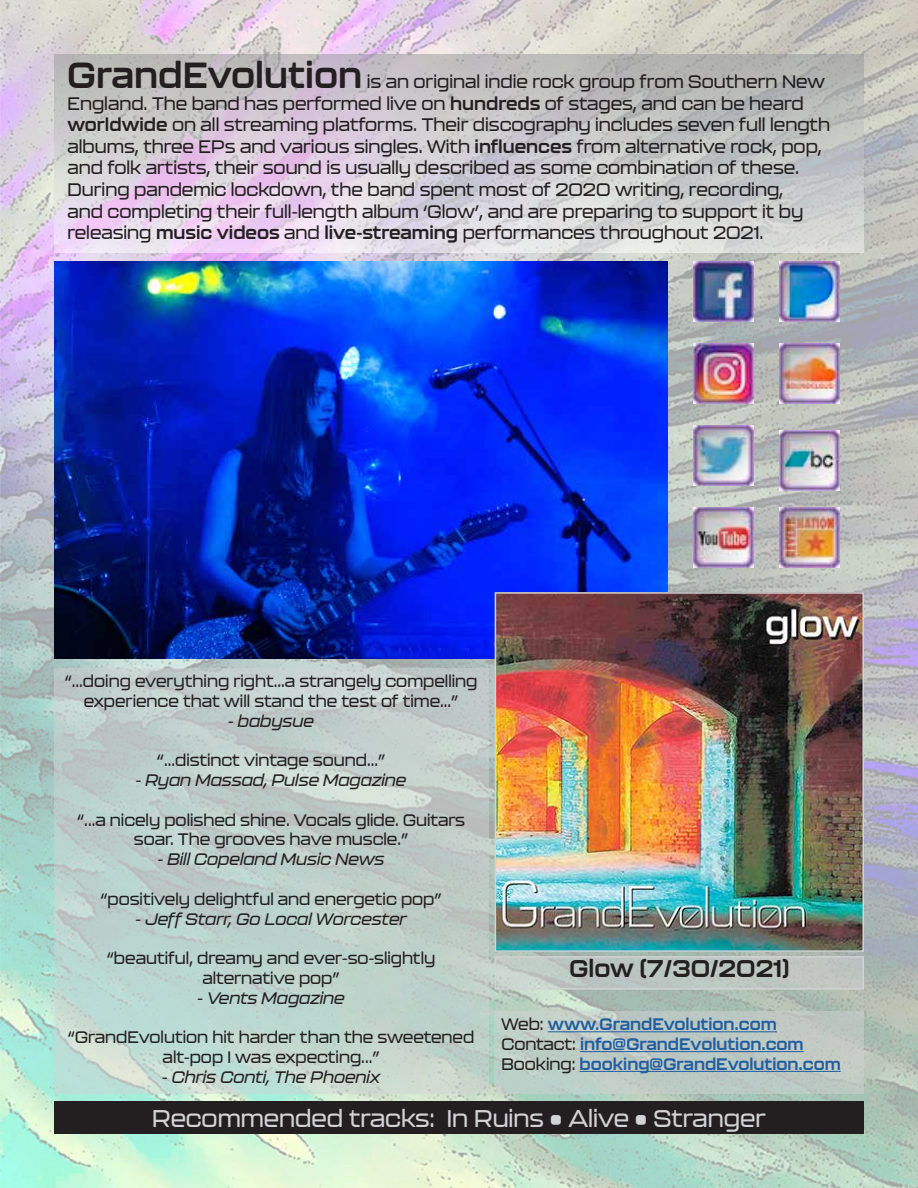
<style>
.page{position:relative;width:918px;height:1188px;background:#fff}
.page>*{position:absolute;margin:0;border:0;box-sizing:border-box;transform-origin:0 0}
.t1{font:500 24px "Kallisto";color:#d1d3d4}
.t2{font:700 24px "Kallisto";color:#231f20}
.t3{font:500 18px/21.6px "Kallisto";color:#231f20}
.t4{font:500 16.5px/19.8px "Kallisto";color:#231f20;text-align:center}
.t5{font:italic 500 16.5px "Kallisto";color:#231f20}
.t6{font:700 16.5px/19.8px "Kallisto";color:#215e9f}
.s1{font-weight:700;font-size:36px}
.s2{font-weight:700}
.s3{font-weight:500;color:#231f20}
</style>
<div class="page">
<img style="left:0;top:0;width:918px;height:1188px">
<img style="left:54px;top:261px;width:613px;height:398px">
<svg style="left:54px;top:54px;width:810px;height:199px;background:#cfc9d0"></svg>
<img style="left:498px;top:595px;width:363px;height:354px">
<div style="left:495px;top:592px;width:369px;height:360px;border:2px solid #d1d3d4"></div>
<svg style="left:498px;top:959px;width:363px;height:28px;background:#bdc7c2"></svg>
<div style="left:495px;top:956px;width:369px;height:34px;border:2px solid #d1d3d4"></div>
<div style="left:54px;top:1102px;width:810px;height:32px;background:#231f20"></div>
<svg style="left:54px;top:668px;width:434px;height:426px;background:#bfd0cb"></svg>
<div style="left:495px;top:1011px;width:369px;height:83px;background:linear-gradient(to bottom,#bfc9c4,#bcccc5)"></div>
<hr style="left:548px;top:1031px;width:229px;height:1px;background:#215e9f">
<hr style="left:580px;top:1051px;width:224px;height:1px;background:#215e9f">
<hr style="left:580px;top:1071px;width:261px;height:1px;background:#215e9f">
<img style="left:693px;top:261px;width:60px;height:60px">
<img style="left:779px;top:261px;width:60px;height:60px">
<img style="left:693px;top:344px;width:60px;height:60px">
<img style="left:779px;top:344px;width:60px;height:60px">
<img style="left:693px;top:426px;width:60px;height:60px">
<img style="left:693px;top:508px;width:60px;height:60px">
<img style="left:779px;top:508px;width:60px;height:60px">
<img style="left:779px;top:430px;width:60px;height:60px">
<p class="t3" style="left:67px;top:70px;width:764px"><span class="s1">GrandEvolution</span> is an original indie rock group from Southern New England. The band has performed live on <span class="s2">hundreds</span> of stages, and can be heard <span class="s2">worldwide</span> on all streaming platforms. Their discography includes seven full length albums, three EPs and various singles. With <span class="s2">influences</span> from alternative rock, pop, and folk artists, their sound is usually described as some combination of these.<br>During pandemic lockdown, the band spent most of 2020 writing, recording,<br>and completing their full-length album ‘Glow’, and are preparing to support it by releasing <span class="s2">music videos</span> and <span class="s2">live-streaming</span> performances throughout 2021.</p>
<p class="t4" style="left:65px;top:671px;width:414px">“...doing everything right...a strangely compelling experience that will stand the test of time...”</p>
<p class="t5" style="left:228px;top:711px;width:87px">- babysue</p>
<p class="t4" style="left:157px;top:750px;width:230px">“...distinct vintage sound...”</p>
<p class="t5" style="left:136px;top:770px;width:272px">- Ryan Massad, Pulse Magazine</p>
<p class="t4" style="left:77px;top:809px;width:389px">“...a nicely polished shine. Vocals glide. Guitars soar. The grooves have muscle.”</p>
<p class="t5" style="left:158px;top:849px;width:228px">- Bill Copeland Music News</p>
<p class="t4" style="left:100px;top:889px;width:343px">“positively delightful and energetic pop”</p>
<p class="t5" style="left:136px;top:909px;width:273px">- Jeff Starr, Go Local Worcester</p>
<p class="t4" style="left:107px;top:948px;width:330px">“beautiful, dreamy and ever-so-slightly alternative pop”</p>
<p class="t5" style="left:197px;top:988px;width:149px">- Vents Magazine</p>
<p class="t4" style="left:68px;top:1027px;width:408px">“GrandEvolution hit harder than the sweetened alt-pop I was expecting...”</p>
<p class="t5" style="left:162px;top:1067px;width:219px">- Chris Conti, The Phoenix</p>
<h1 class="t2" style="left:569px;top:954px;width:221px">Glow (7/30/2021)</h1>
<p class="t6" style="left:501px;top:1014px;width:341px"><span class="s3">Web:</span> www.GrandEvolution.com<br><span class="s3">Contact:</span> info@GrandEvolution.com<br><span class="s3">Booking:</span> booking@GrandEvolution.com</p>
<h1 class="t1" style="left:152px;top:1104px;width:615px">Recommended tracks: In Ruins • Alive • Stranger</h1>
</div>
